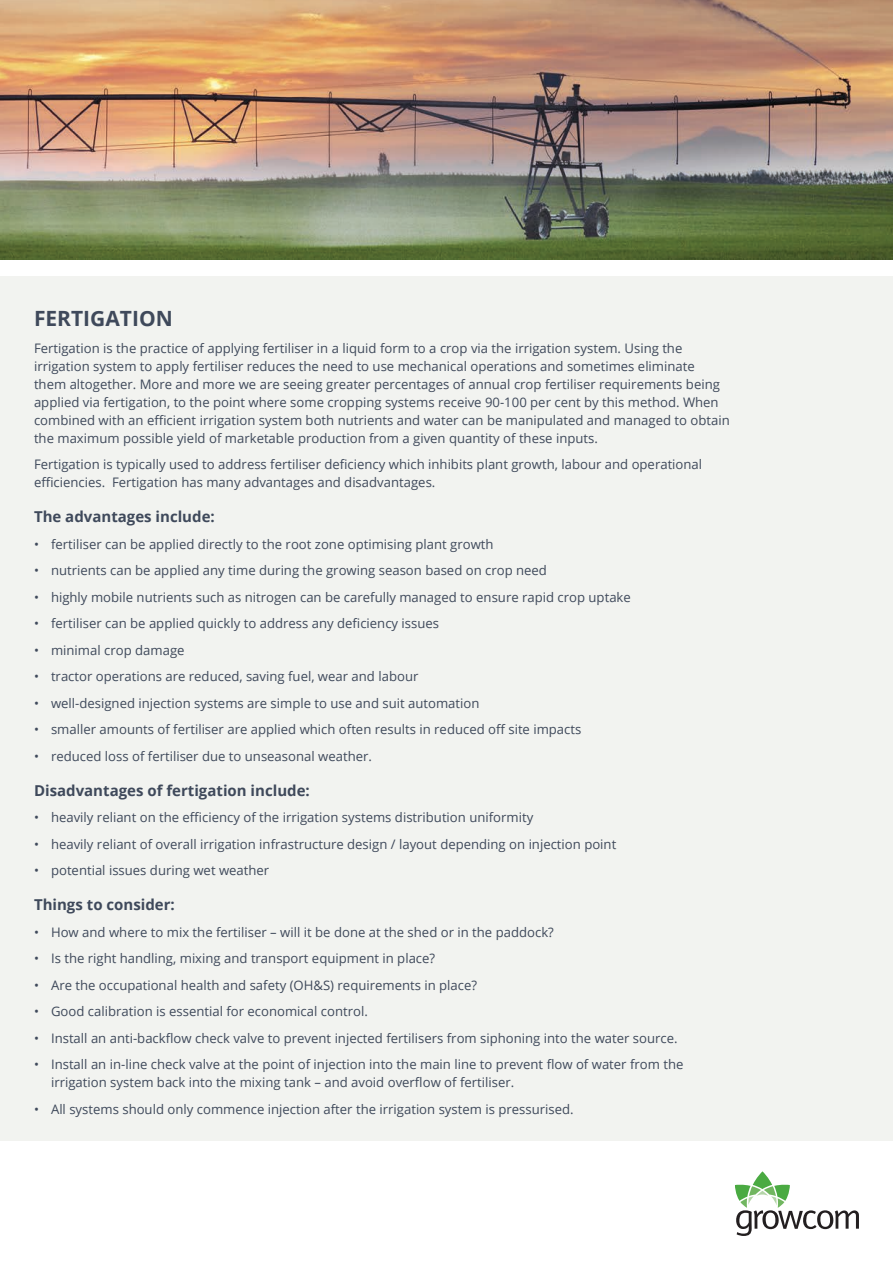
<style>
.page{position:relative;width:893px;height:1263px;background:#fff}
.page>*{position:absolute;margin:0;border:0;box-sizing:border-box;transform-origin:0 0}
.t1{font:700 21px "Open Sans";color:#3f495b}
.t2{font:700 15px "Open Sans";color:#3f495b}
.t3{font:13.2px/18px "Open Sans";color:#3f495b}
</style>
<div class="page">
<div style="left:0;top:276px;width:893px;height:864px;background:#f2f3f0"></div>
<svg style="left:735px;top:1172px;width:124px;height:63px"></svg>
<img style="left:0;top:0;width:893px;height:259px">
<h1 class="t1" style="left:34px;top:304px;width:112px">FERTIGATION</h1>
<p class="t3" style="left:34px;top:338px;width:697px">Fertigation is the practice of applying fertiliser in a liquid form to a crop via the irrigation system. Using the irrigation system to apply fertiliser reduces the need to use mechanical operations and sometimes eliminate them altogether. More and more we are seeing greater percentages of annual crop fertiliser requirements being applied via fertigation, to the point where some cropping systems receive 90-100 per cent by this method. When combined with an efficient irrigation system both nutrients and water can be manipulated and managed to obtain the maximum possible yield of marketable production from a given quantity of these inputs.</p>
<p class="t3" style="left:34px;top:455px;width:670px">Fertigation is typically used to address fertiliser deficiency which inhibits plant growth, labour and operational efficiencies. Fertigation has many advantages and disadvantages.</p>
<p class="t2" style="left:34px;top:506px;width:182px">The advantages include:</p>
<p class="t3" style="left:34px;top:534px;width:461px">• fertiliser can be applied directly to the root zone optimising plant growth</p>
<p class="t3" style="left:34px;top:561px;width:514px">• nutrients can be applied any time during the growing season based on crop need</p>
<p class="t3" style="left:34px;top:587px;width:598px">• highly mobile nutrients such as nitrogen can be carefully managed to ensure rapid crop uptake</p>
<p class="t3" style="left:34px;top:614px;width:407px">• fertiliser can be applied quickly to address any deficiency issues</p>
<p class="t3" style="left:34px;top:640px;width:152px">• minimal crop damage</p>
<p class="t3" style="left:34px;top:667px;width:386px">• tractor operations are reduced, saving fuel, wear and labour</p>
<p class="t3" style="left:34px;top:693px;width:447px">• well-designed injection systems are simple to use and suit automation</p>
<p class="t3" style="left:34px;top:720px;width:549px">• smaller amounts of fertiliser are applied which often results in reduced off site impacts</p>
<p class="t3" style="left:34px;top:746px;width:339px">• reduced loss of fertiliser due to unseasonal weather.</p>
<p class="t2" style="left:34px;top:780px;width:277px">Disadvantages of fertigation include:</p>
<p class="t3" style="left:34px;top:808px;width:501px">• heavily reliant on the efficiency of the irrigation systems distribution uniformity</p>
<p class="t3" style="left:34px;top:835px;width:584px">• heavily reliant of overall irrigation infrastructure design / layout depending on injection point</p>
<p class="t3" style="left:34px;top:861px;width:237px">• potential issues during wet weather</p>
<p class="t2" style="left:34px;top:894px;width:142px">Things to consider:</p>
<p class="t3" style="left:34px;top:923px;width:521px">• How and where to mix the fertiliser – will it be done at the shed or in the paddock?</p>
<p class="t3" style="left:34px;top:949px;width:403px">• Is the right handling, mixing and transport equipment in place?</p>
<p class="t3" style="left:34px;top:976px;width:445px">• Are the occupational health and safety (OH&amp;S) requirements in place?</p>
<p class="t3" style="left:34px;top:1002px;width:335px">• Good calibration is essential for economical control.</p>
<p class="t3" style="left:34px;top:1029px;width:645px">• Install an anti-backflow check valve to prevent injected fertilisers from siphoning into the water source.</p>
<p class="t3" style="left:51px;top:1055px;width:634px;text-indent:-17px">• Install an in-line check valve at the point of injection into the main line to prevent flow of water from the irrigation system back into the mixing tank – and avoid overflow of fertiliser.</p>
<p class="t3" style="left:34px;top:1100px;width:541px">• All systems should only commence injection after the irrigation system is pressurised.</p>
</div>
